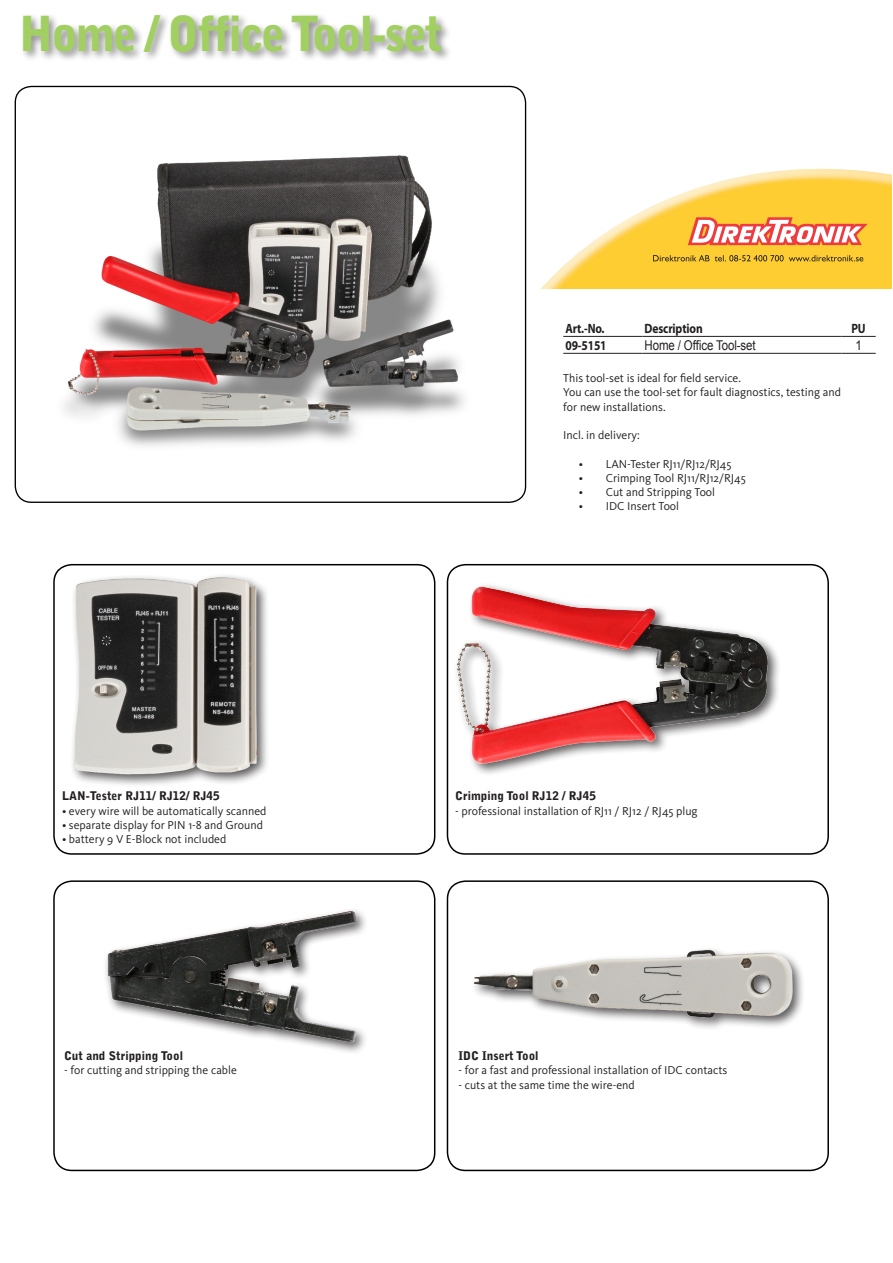
<style>
.page{position:relative;width:893px;height:1263px;background:#fff}
.page>*{position:absolute;margin:0;border:0;box-sizing:border-box;transform-origin:0 0}
.t1{font:900 48px "Bell Gothic Std";letter-spacing:-.05em;color:#a2cf62}
.tArtNr{font:700 13.5px "Myriad Pro";letter-spacing:-.01em;color:#231f20;scale:.85 1}
.tColumn{font:13.5px "Arial";letter-spacing:-.01em;color:#231f20;scale:.85 1}
.t2{font:11.85px/14.2px "Kievit";color:#231f20}
.t3{font:900 11.85px "Bell Gothic Std";color:#231f20}
</style>
<div class="page">
<img style="left:64px;top:155px;width:400px;height:291px">
<img style="left:473px;top:949px;width:330px;height:79px">
<img style="left:64px;top:883px;width:302px;height:169px">
<img style="left:452px;top:569px;width:327px;height:205px">
<img style="left:72px;top:575px;width:195px;height:210px">
<div style="left:53px;top:564px;width:382px;height:291px;border:2px solid #000;border-radius:18px"></div>
<div style="left:447px;top:564px;width:382px;height:291px;border:2px solid #000;border-radius:18px"></div>
<div style="left:53px;top:880px;width:382px;height:291px;border:2px solid #000;border-radius:18px"></div>
<div style="left:447px;top:880px;width:382px;height:291px;border:2px solid #000;border-radius:18px"></div>
<div style="left:21px;top:12px;width:432px;height:51px;background:#231f20;opacity:.5"></div>
<hr style="left:563px;top:336px;width:79px;height:1px;background:#231f20">
<hr style="left:642px;top:336px;width:199px;height:1px;background:#231f20">
<hr style="left:841px;top:336px;width:35px;height:1px;background:#231f20">
<hr style="left:563px;top:353px;width:79px;height:1px;background:#231f20">
<hr style="left:642px;top:353px;width:199px;height:1px;background:#231f20">
<hr style="left:841px;top:353px;width:35px;height:1px;background:#231f20">
<img style="left:542px;top:168px;width:349px;height:120px">
<svg style="left:688px;top:217px;width:179px;height:28px"></svg>
<svg style="left:653px;top:255px;width:210px;height:6px"></svg>
<p class="t1" style="left:19px;top:6px;width:426px">Home / Office Tool-set</p>
<p class="tArtNr" style="left:565px;top:320px;width:48px">Art.-No.</p>
<p class="tArtNr" style="left:645px;top:320px;width:70px">Description</p>
<p class="tArtNr" style="left:851px;top:320px;width:18px">PU</p>
<p class="tArtNr" style="left:565px;top:337px;width:50px">09-5151</p>
<p class="tColumn" style="left:645px;top:336px;width:132px">Home / Office Tool-set</p>
<p class="tColumn" style="left:855px;top:336px;width:9px">1</p>
<p class="t2" style="left:563px;top:371px;width:179px">This tool-set is ideal for field service.</p>
<p class="t2" style="left:563px;top:385px;width:279px">You can use the tool-set for fault diagnostics, testing and for new installations.</p>
<p class="t2" style="left:563px;top:428px;width:78px">Incl. in delivery:</p>
<p class="t2" style="left:579px;top:457px;width:154px">• LAN-Tester RJ11/RJ12/RJ45</p>
<p class="t2" style="left:579px;top:471px;width:168px">• Crimping Tool RJ11/RJ12/RJ45</p>
<p class="t2" style="left:579px;top:485px;width:138px">• Cut and Stripping Tool</p>
<p class="t2" style="left:579px;top:499px;width:102px">• IDC Insert Tool</p>
<p class="t3" style="left:62px;top:789px;width:159px">LAN-Tester RJ11/ RJ12/ RJ45</p>
<p class="t2" style="left:62px;top:804px;width:206px">• every wire will be automatically scanned</p>
<p class="t2" style="left:62px;top:818px;width:202px">• separate display for PIN 1-8 and Ground</p>
<p class="t2" style="left:62px;top:832px;width:166px">• battery 9 V E-Block not included</p>
<p class="t3" style="left:64px;top:1049px;width:121px">Cut and Stripping Tool</p>
<p class="t2" style="left:64px;top:1063px;width:174px">- for cutting and stripping the cable</p>
<p class="t3" style="left:455px;top:789px;width:142px">Crimping Tool RJ12 / RJ45</p>
<p class="t2" style="left:455px;top:804px;width:244px">- professional installation of RJ11 / RJ12 / RJ45 plug</p>
<p class="t3" style="left:458px;top:1049px;width:82px">IDC Insert Tool</p>
<p class="t2" style="left:458px;top:1063px;width:270px">- for a fast and professional installation of IDC contacts</p>
<p class="t2" style="left:458px;top:1077px;width:178px">- cuts at the same time the wire-end</p>
</div>
